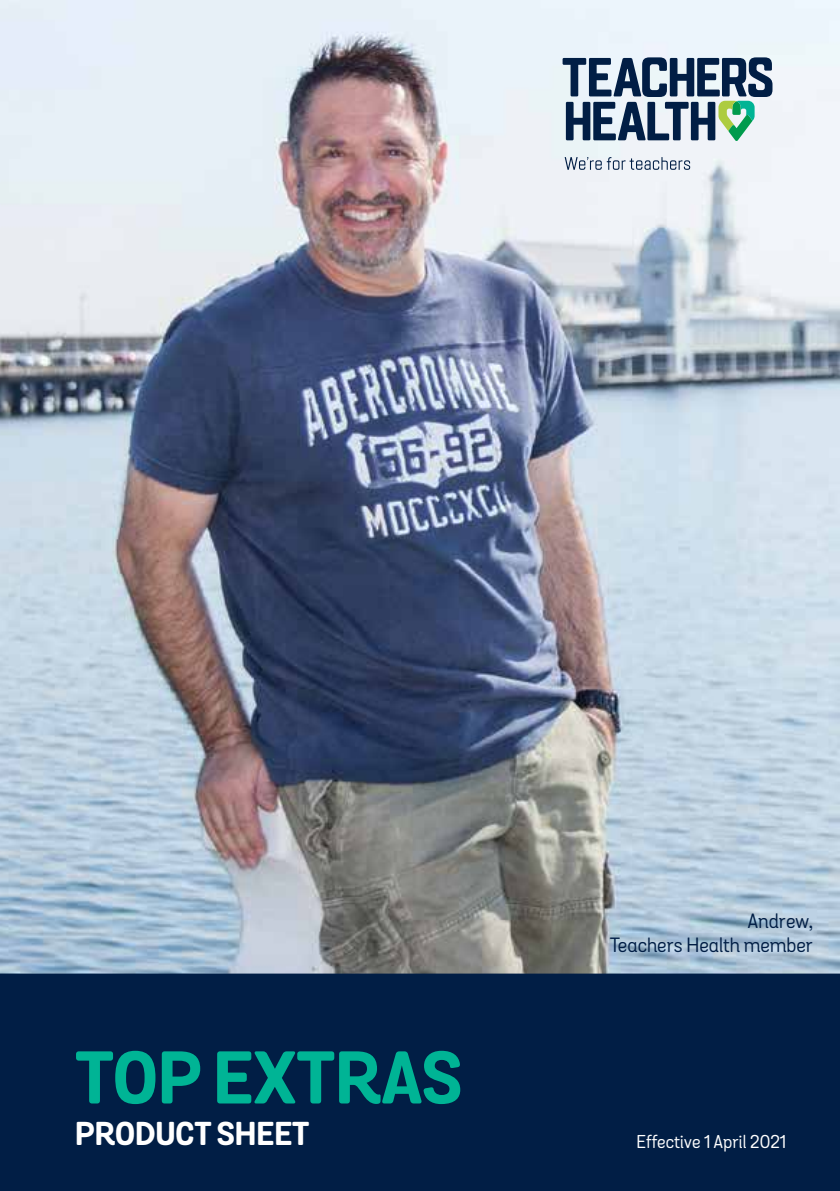
<style>
.page{position:relative;width:840px;height:1191px;background:#fff}
.page>*{position:absolute;margin:0;border:0;box-sizing:border-box;transform-origin:0 0}
.t1{font:700 72px "Grota Sans Alt Rd";color:#00b495}
.t2{font:700 32px "Grota Sans Alt Rd";color:#fff}
.t3{font:20px/24px "Grota Sans Alt Rd";color:#011e45;text-align:right}
.t4{font:18px "Grota Sans Alt Rd";letter-spacing:.005em;color:#fff}
</style>
<div class="page">
<img style="left:0;top:0;width:839px;height:973px">
<div style="left:0;top:973px;width:839px;height:218px;background:#011e45"></div>
<svg style="left:562px;top:57px;width:210px;height:84px"></svg>
<svg style="left:564px;top:157px;width:125px;height:13px"></svg>
<h1 class="t1" style="left:75px;top:1033px;width:388px">TOP EXTRAS</h1>
<h2 class="t2" style="left:75px;top:1114px;width:236px">PRODUCT SHEET</h2>
<p class="t3" style="left:609px;top:909px;width:204px">Andrew,<br>Teachers Health member</p>
<p class="t4" style="left:636px;top:1131px;width:151px">Effective 1 April 2021</p>
</div>
